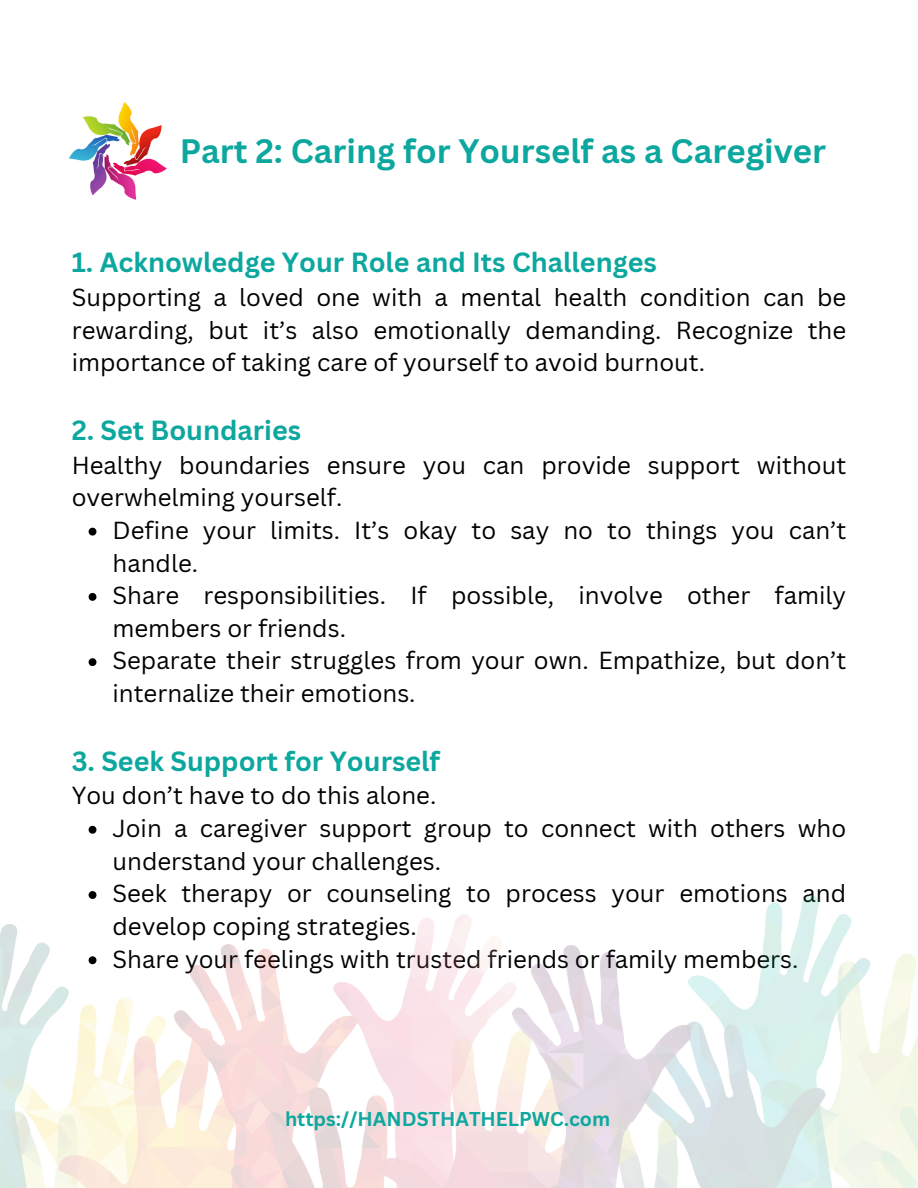
<style>
.page{position:relative;width:918px;height:1188px;background:#fff}
.page>*{position:absolute;margin:0;border:0;box-sizing:border-box;transform-origin:0 0}
.t1{font:700 33px "Canva Sans";color:#0ca79e}
.t2{font:700 27px "Canva Sans";color:#0ca79e}
.t3{font:24px/32.7px "Canva Sans";color:#000}
.t4{font:700 19.5px "Canva Sans";color:#0ca79e}
</style>
<div class="page">
<img style="left:69px;top:102px;width:98px;height:98px">
<svg style="left:89px;top:528px;width:7px;height:8px"></svg>
<svg style="left:89px;top:593px;width:7px;height:8px"></svg>
<svg style="left:89px;top:658px;width:7px;height:8px"></svg>
<img style="left:0;top:825px;width:918px;height:363px">
<p class="t1" style="left:180px;top:128px;width:648px">Part 2: Caring for Yourself as a Caregiver</p>
<p class="t2" style="left:72px;top:243px;width:587px">1. Acknowledge Your Role and Its Challenges</p>
<p class="t3" style="left:72px;top:280px;width:776px;text-align:justify">Supporting a loved one with a mental health condition can be rewarding, but it’s also emotionally demanding. Recognize the importance of taking care of yourself to avoid burnout.</p>
<h1 class="t2" style="left:72px;top:411px;width:231px">2. Set Boundaries</h1>
<h1 class="t3" style="left:72px;top:448px;width:776px">Healthy boundaries ensure you can provide support without overwhelming yourself.</h1>
<h2 class="t3" style="left:113px;top:513px;width:735px">Define your limits. It’s okay to say no to things you can’t handle.</h2>
<h2 class="t3" style="left:113px;top:579px;width:735px">Share responsibilities. If possible, involve other family members or friends.</h2>
<p class="t3" style="left:113px;top:644px;width:735px">Separate their struggles from your own. Empathize, but don’t internalize their emotions.</p>
<p class="t2" style="left:72px;top:742px;width:370px">3. Seek Support for Yourself</p>
<p class="t3" style="left:72px;top:779px;width:366px">You don’t have to do this alone.</p>
<p class="t3" style="left:113px;top:811px;width:735px">Join a caregiver support group to connect with others who understand your challenges.</p>
<h2 class="t3" style="left:113px;top:877px;width:735px">Seek therapy or counseling to process your emotions and develop coping strategies.</h2>
<p class="t3" style="left:113px;top:942px;width:687px">Share your feelings with trusted friends or family members.</p>
<p class="t4" style="left:285px;top:1106px;width:327px">https://HANDSTHATHELPWC.com</p>
</div>
